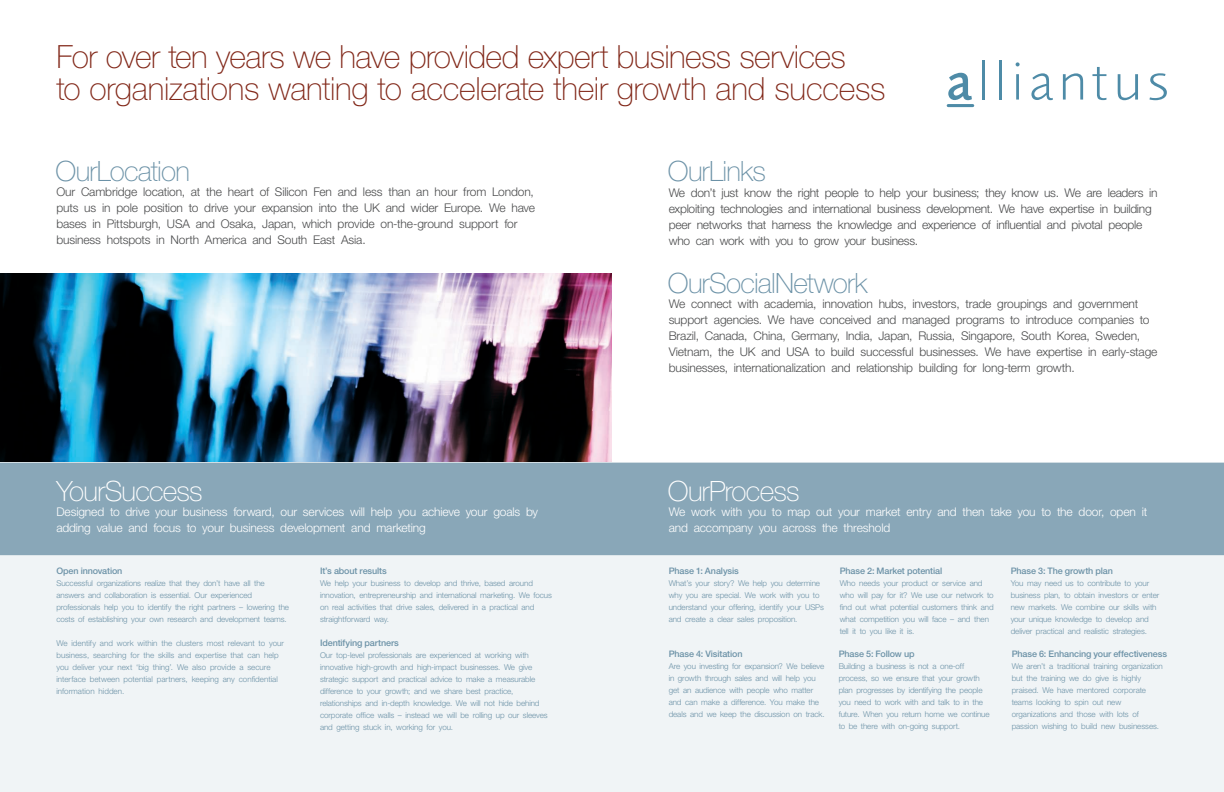
<style>
.page{position:relative;width:1224px;height:792px;background:#fff}
.page>*{position:absolute;margin:0;border:0;box-sizing:border-box;transform-origin:0 0}
.t1{font:100 32px/32px "Helvetica Neue East A";letter-spacing:-.015em;color:#812718}
.t2{font:100 28px "Helvetica Neue";letter-spacing:-.025em;color:#6c92a7}
.t3{font:100 28px "Helvetica Neue";letter-spacing:-.025em;color:#fff}
.t4{font:300 12px/16px "Helvetica Neue";letter-spacing:-.015em;color:#4b4c4d}
.t5{font:300 12px/16px "Helvetica Neue";letter-spacing:-.01em;color:#fff}
.t6{font:500 9px "Helvetica Neue";letter-spacing:-.015em;color:#6c92a7}
.t7{font:300 8px/12px "Helvetica Neue";letter-spacing:-.01em;color:#6c92a7}
</style>
<div class="page">
<div style="left:0;top:555px;width:1224px;height:237px;background:#f0f4f6"></div>
<div style="left:0;top:463px;width:1224px;height:92px;background:#89a7b8"></div>
<img style="left:0;top:273px;width:612px;height:188px">
<svg style="left:948px;top:73px;width:24px;height:27px"></svg>
<hr style="left:982px;top:60px;width:3px;height:40px;background:#4e8ba7">
<hr style="left:999px;top:60px;width:3px;height:40px;background:#4e8ba7">
<svg style="left:1016px;top:62px;width:4px;height:38px"></svg>
<svg style="left:1031px;top:73px;width:22px;height:27px"></svg>
<svg style="left:1063px;top:73px;width:20px;height:27px"></svg>
<svg style="left:1092px;top:67px;width:14px;height:33px"></svg>
<svg style="left:1118px;top:74px;width:20px;height:26px"></svg>
<svg style="left:1149px;top:73px;width:18px;height:27px"></svg>
<hr style="left:948px;top:104px;width:25px;height:3px;background:#4e8ba7">
<h1 class="t1" style="left:56px;top:42px;width:831px">For over ten years we have provided expert business services<br>to organizations wanting to accelerate their growth and success</h1>
<h2 class="t2" style="left:56px;top:155px;width:136px">OurLocation</h2>
<p class="t4" style="left:56px;top:183px;width:480px">Our Cambridge location, at the heart of Silicon Fen and less than an hour from London, puts us in pole position to drive your expansion into the UK and wider Europe. We have bases in Pittsburgh, USA and Osaka, Japan, which provide on-the-ground support for business hotspots in North America and South East Asia.</p>
<h2 class="t3" style="left:56px;top:475px;width:148px">YourSuccess</h2>
<h3 class="t5" style="left:56px;top:503px;width:483px">Designed to drive your business forward, our services will help you achieve your goals by adding value and focus to your business development and marketing</h3>
<p class="t6" style="left:56px;top:565px;width:68px">Open innovation</p>
<p class="t7" style="left:56px;top:577px;width:234px">Successful organizations realize that they don’t have all the answers and collaboration is essential. Our experienced professionals help you to identify the right partners – lowering the costs of establishing your own research and development teams.</p>
<p class="t7" style="left:56px;top:637px;width:229px">We identify and work within the clusters most relevant to your business, searching for the skills and expertise that can help you deliver your next ‘big thing’. We also provide a secure interface between potential partners, keeping any confidential information hidden.</p>
<p class="t6" style="left:320px;top:565px;width:68px">It’s about results</p>
<p class="t7" style="left:320px;top:577px;width:234px">We help your business to develop and thrive, based around innovation, entrepreneurship and international marketing. We focus on real activities that drive sales, delivered in a practical and straightforward way.</p>
<p class="t6" style="left:320px;top:637px;width:80px">Identifying partners</p>
<p class="t7" style="left:320px;top:649px;width:229px">Our top-level professionals are experienced at working with innovative high-growth and high-impact businesses. We give strategic support and practical advice to make a measurable difference to your growth; and we share best practice, relationships and in-depth knowledge. We will not hide behind corporate office walls – instead we will be rolling up our sleeves and getting stuck in, working for you.</p>
<h2 class="t2" style="left:668px;top:155px;width:99px">OurLinks</h2>
<p class="t4" style="left:669px;top:184px;width:490px">We don’t just know the right people to help your business; they know us. We are leaders in exploiting technologies and international business development. We have expertise in building peer networks that harness the knowledge and experience of influential and pivotal people who can work with you to grow your business.</p>
<h2 class="t2" style="left:668px;top:267px;width:201px">OurSocialNetwork</h2>
<p class="t4" style="left:669px;top:295px;width:490px">We connect with academia, innovation hubs, investors, trade groupings and government support agencies. We have conceived and managed programs to introduce companies to Brazil, Canada, China, Germany, India, Japan, Russia, Singapore, South Korea, Sweden, Vietnam, the UK and USA to build successful businesses. We have expertise in early-stage businesses, internationalization and relationship building for long-term growth.</p>
<h2 class="t3" style="left:668px;top:475px;width:133px">OurProcess</h2>
<h3 class="t5" style="left:669px;top:503px;width:480px">We work with you to map out your market entry and then take you to the door, open it and accompany you across the threshold</h3>
<p class="t6" style="left:669px;top:565px;width:72px">Phase 1: Analysis</p>
<p class="t7" style="left:669px;top:577px;width:157px">What’s your story? We help you determine why you are special. We work with you to understand your offering, identify your USPs and create a clear sales proposition.</p>
<p class="t6" style="left:669px;top:648px;width:75px">Phase 4: Visitation</p>
<p class="t7" style="left:669px;top:660px;width:157px">Are you investing for expansion? We believe in growth through sales and will help you get an audience with people who matter and can make a difference. You make the deals and we keep the discussion on track.</p>
<p class="t6" style="left:840px;top:565px;width:104px">Phase 2: Market potential</p>
<p class="t7" style="left:840px;top:577px;width:155px">Who needs your product or service and who will pay for it? We use our network to find out what potential customers think and what competition you will face – and then tell it to you like it is.</p>
<p class="t6" style="left:839px;top:648px;width:77px">Phase 5: Follow up</p>
<p class="t7" style="left:839px;top:660px;width:152px">Building a business is not a one-off process, so we ensure that your growth plan progresses by identifying the people you need to work with and talk to in the future. When you return home we continue to be there with on-going support.</p>
<p class="t6" style="left:1011px;top:565px;width:104px">Phase 3: The growth plan</p>
<p class="t7" style="left:1011px;top:577px;width:150px">You may need us to contribute to your business plan, to obtain investors or enter new markets. We combine our skills with your unique knowledge to develop and deliver practical and realistic strategies.</p>
<p class="t6" style="left:1012px;top:648px;width:157px">Phase 6: Enhancing your effectiveness</p>
<p class="t7" style="left:1012px;top:660px;width:153px">We aren’t a traditional training organization but the training we do give is highly praised. We have mentored corporate teams looking to spin out new organizations and those with lots of passion wishing to build new businesses.</p>
</div>
